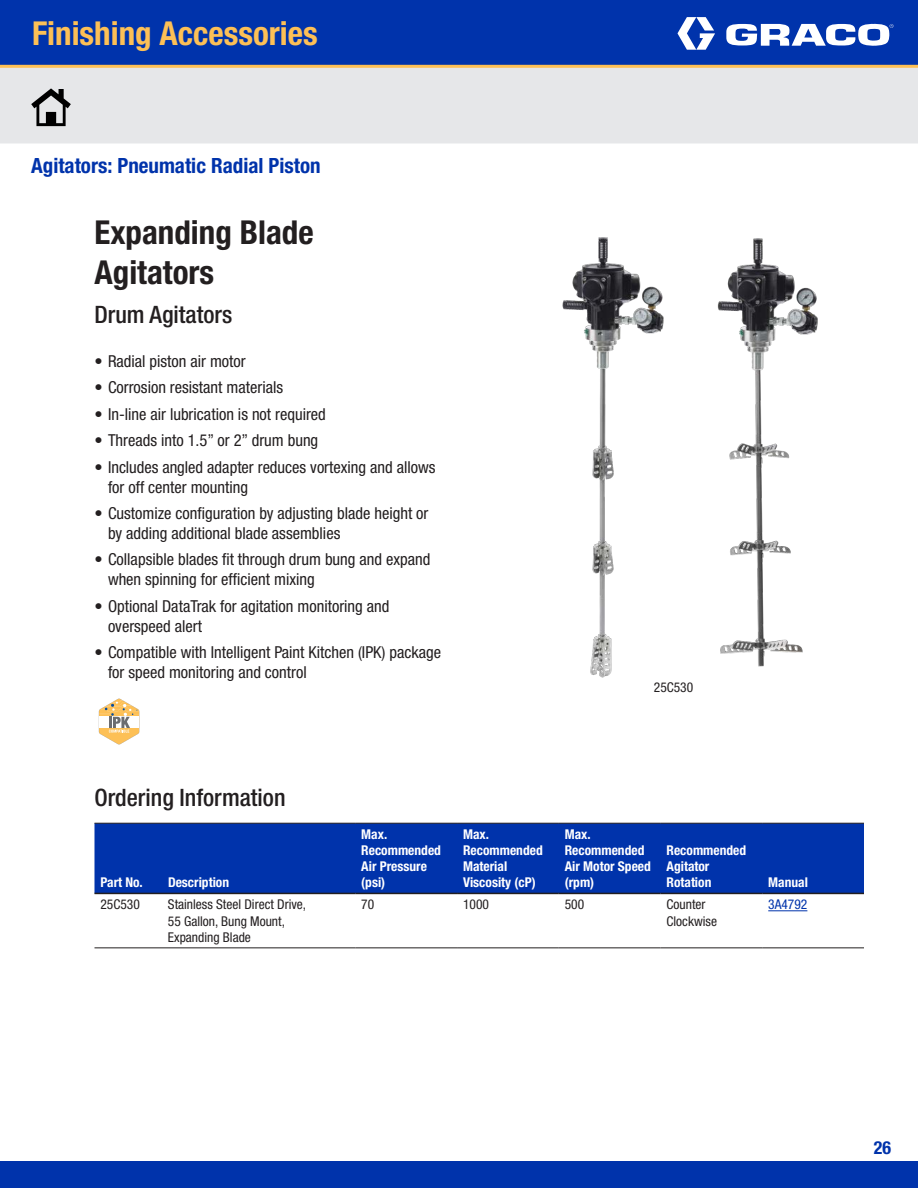
<style>
.page{position:relative;width:918px;height:1188px;background:#fff}
.page>*{position:absolute;margin:0;border:0;box-sizing:border-box;transform-origin:0 0}
.t1{font:700 condensed 33px "Helvetica Neue LT Std";color:#231f20}
.t2{font:700 condensed 33px "Helvetica Neue LT Std";color:#fdc056}
.t3{font:500 condensed 24px "Helvetica Neue LT Std";color:#231f20}
.t4{font:700 condensed 21px "Helvetica Neue LT Std";color:#0033ab}
.t5{font:700 condensed 18px "Helvetica Neue LT Std";color:#0033ab}
.t6{font:condensed 16.5px/19.8px "Helvetica Neue LT Std";color:#231f20}
.t7{font:700 condensed 13.5px/16.2px "Helvetica Neue LT Std";color:#fff}
.t8{font:condensed 13.5px/16.2px "Helvetica Neue LT Std";color:#231f20}
.t9{font:condensed 13.5px "Helvetica Neue LT Std";color:#0033ab}
</style>
<div class="page">
<div style="left:0;top:68px;width:918px;height:75px;background:#e6e7e9"></div>
<div style="left:0;top:1161px;width:918px;height:27px;background:#0033ab"></div>
<div style="left:0;top:0;width:918px;height:68px;background:#0033ab"></div>
<svg style="left:677px;top:17px;width:38px;height:33px"></svg>
<svg style="left:726px;top:23px;width:167px;height:23px"></svg>
<hr style="left:0;top:65px;width:918px;height:3px;background:#fdc056">
<svg style="left:31px;top:88px;width:40px;height:38px;background:#8c8d8e"></svg>
<div style="left:94px;top:824px;width:770px;height:69px;background:#0033ab"></div>
<hr style="left:94px;top:947px;width:68px;height:1px;background:#231f20">
<hr style="left:162px;top:947px;width:193px;height:1px;background:#231f20">
<hr style="left:94px;top:823px;width:68px;height:1px;background:#231f20">
<hr style="left:162px;top:823px;width:193px;height:1px;background:#231f20">
<hr style="left:355px;top:823px;width:102px;height:1px;background:#231f20">
<hr style="left:457px;top:823px;width:102px;height:1px;background:#231f20">
<hr style="left:559px;top:823px;width:102px;height:1px;background:#231f20">
<hr style="left:661px;top:823px;width:101px;height:1px;background:#231f20">
<hr style="left:762px;top:823px;width:102px;height:1px;background:#231f20">
<hr style="left:94px;top:893px;width:68px;height:1px;background:#231f20">
<hr style="left:162px;top:893px;width:193px;height:1px;background:#231f20">
<hr style="left:355px;top:893px;width:102px;height:1px;background:#231f20">
<hr style="left:457px;top:893px;width:102px;height:1px;background:#231f20">
<hr style="left:559px;top:893px;width:102px;height:1px;background:#231f20">
<hr style="left:661px;top:893px;width:101px;height:1px;background:#231f20">
<hr style="left:762px;top:893px;width:102px;height:1px;background:#231f20">
<hr style="left:355px;top:947px;width:102px;height:1px;background:#231f20">
<hr style="left:457px;top:947px;width:102px;height:1px;background:#231f20">
<hr style="left:559px;top:947px;width:102px;height:1px;background:#231f20">
<hr style="left:661px;top:947px;width:101px;height:1px;background:#231f20">
<hr style="left:762px;top:947px;width:102px;height:1px;background:#231f20">
<hr style="left:768px;top:910px;width:39px;height:1px;background:#0033ab">
<img style="left:562px;top:237px;width:102px;height:441px">
<img style="left:717px;top:238px;width:101px;height:429px">
<svg style="left:99px;top:699px;width:40px;height:45px"></svg>
<h1 class="t2" style="left:32px;top:13px;width:287px">Finishing Accessories</h1>
<p class="t4" style="left:31px;top:152px;width:291px">Agitators: Pneumatic Radial Piston</p>
<p class="t1" style="left:94px;top:212px;width:221px">Expanding Blade</p>
<p class="t1" style="left:94px;top:252px;width:121px">Agitators</p>
<p class="t3" style="left:94px;top:300px;width:139px">Drum Agitators</p>
<p class="t6" style="left:94px;top:351px;width:153px">• Radial piston air motor</p>
<p class="t6" style="left:94px;top:377px;width:190px">• Corrosion resistant materials</p>
<p class="t6" style="left:94px;top:404px;width:233px">• In-line air lubrication is not required</p>
<p class="t6" style="left:94px;top:430px;width:225px">• Threads into 1.5” or 2” drum bung</p>
<p class="t6" style="left:108px;top:457px;width:329px;text-indent:-14px">• Includes angled adapter reduces vortexing and allows for off center mounting</p>
<p class="t6" style="left:108px;top:503px;width:322px;text-indent:-14px">• Customize configuration by adjusting blade height or by adding additional blade assemblies</p>
<p class="t6" style="left:108px;top:550px;width:324px;text-indent:-14px">• Collapsible blades fit through drum bung and expand when spinning for efficient mixing</p>
<p class="t6" style="left:108px;top:596px;width:283px;text-indent:-14px">• Optional DataTrak for agitation monitoring and overspeed alert</p>
<p class="t6" style="left:108px;top:642px;width:335px;text-indent:-14px">• Compatible with Intelligent Paint Kitchen (IPK) package for speed monitoring and control</p>
<p class="t8" style="left:654px;top:679px;width:41px">25C530</p>
<p class="t3" style="left:94px;top:783px;width:193px">Ordering Information</p>
<p class="t7" style="left:100px;top:874px;width:44px">Part No.</p>
<p class="t7" style="left:168px;top:874px;width:63px">Description</p>
<p class="t7" style="left:361px;top:826px;width:81px">Max.<br>Recommended<br>Air Pressure (psi)</p>
<p class="t7" style="left:463px;top:826px;width:81px">Max.<br>Recommended<br>Material<br>Viscosity (cP)</p>
<p class="t7" style="left:565px;top:826px;width:88px">Max.<br>Recommended<br>Air Motor Speed (rpm)</p>
<p class="t7" style="left:667px;top:842px;width:81px">Recommended<br>Agitator<br>Rotation</p>
<p class="t7" style="left:768px;top:874px;width:41px">Manual</p>
<p class="t8" style="left:100px;top:897px;width:41px">25C530</p>
<p class="t8" style="left:168px;top:897px;width:140px">Stainless Steel Direct Drive,<br>55 Gallon, Bung Mount,<br>Expanding Blade</p>
<p class="t8" style="left:361px;top:897px;width:14px">70</p>
<p class="t8" style="left:463px;top:897px;width:27px">1000</p>
<p class="t8" style="left:565px;top:897px;width:21px">500</p>
<p class="t8" style="left:667px;top:897px;width:52px">Counter<br>Clockwise</p>
<p class="t9" style="left:768px;top:897px;width:41px">3A4792</p>
<p class="t5" style="left:874px;top:1137px;width:19px">26</p>
</div>
